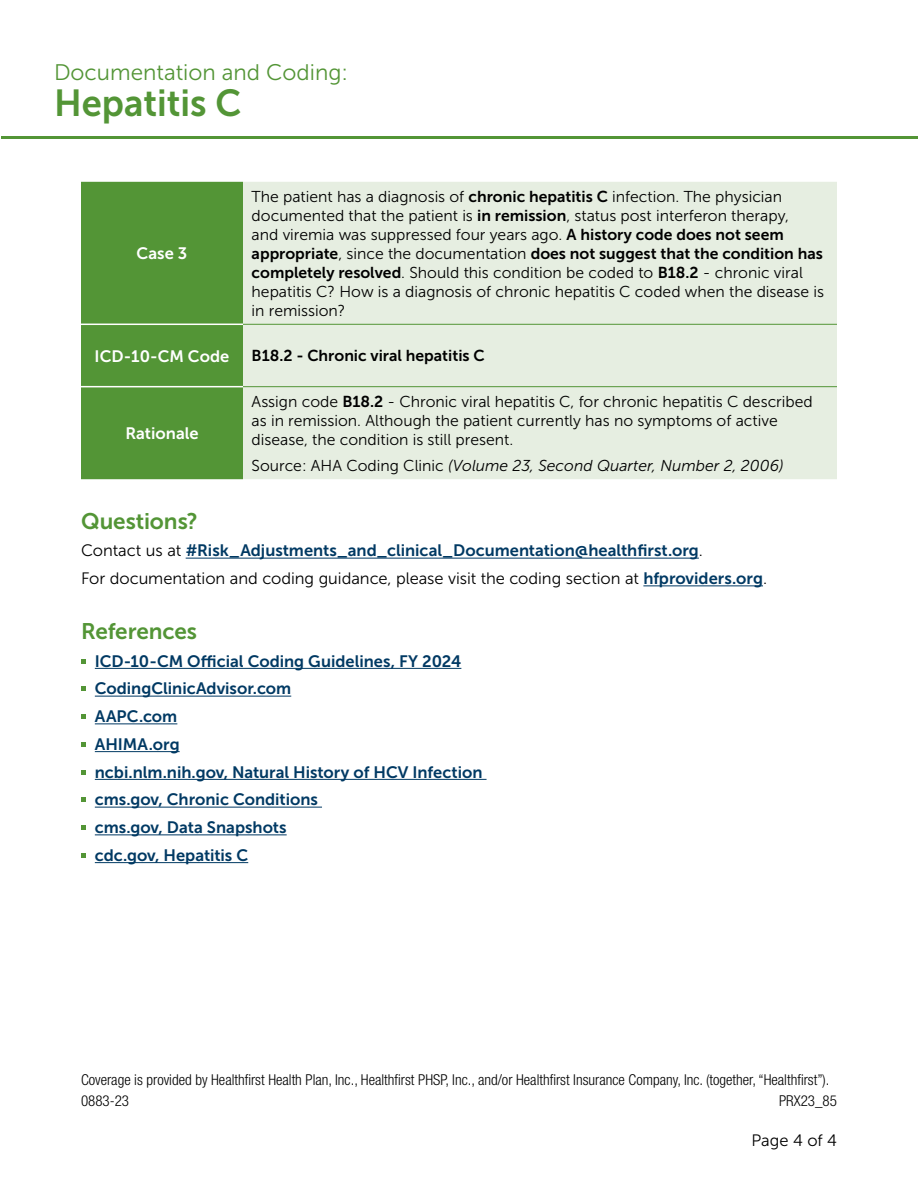
<style>
.page{position:relative;width:918px;height:1188px;background:#fff}
.page>*{position:absolute;margin:0;border:0;box-sizing:border-box;transform-origin:0 0}
.t1{font:37.5px "Museo Sans 700";color:#539536}
.t2{font:22.5px "Museo Sans 300";color:#539536}
.t3{font:22.5px "Museo Sans 700";letter-spacing:-.005em;color:#539536}
.t4{font:16.5px/27.8px "Museo Sans 700";color:#003963}
.t5{font:16.5px "Museo Sans 300";letter-spacing:-.005em;color:#000}
.t6{font:16.5px "Museo Sans 700";color:#fff}
.t7{font:15.75px/18.9px "Museo Sans 300";color:#000}
.t8{font:15.75px "Museo Sans 700";color:#000}
.t9{font:italic 15.75px "Museo Sans 300";color:#000}
.t10{font:300 condensed 15px "Helvetica Neue LT Std";color:#000}
.s1{font-family:"Museo Sans 700"}
.s2{font-family:"Museo Sans 300"}
.s3{font-style:normal}
.s4{font-family:"Museo Sans 300";color:#000}
.s5{font-family:"Museo Sans 700";color:#003963}
</style>
<div class="page">
<hr style="left:1px;top:136px;width:917px;height:3px;background:#539536">
<hr style="left:186px;top:558px;width:513px;height:1px;background:#003963">
<hr style="left:643px;top:585px;width:120px;height:1px;background:#003963">
<hr style="left:95px;top:668px;width:366px;height:1px;background:#003963">
<hr style="left:95px;top:696px;width:196px;height:1px;background:#003963">
<hr style="left:95px;top:723px;width:82px;height:1px;background:#003963">
<hr style="left:95px;top:751px;width:85px;height:1px;background:#003963">
<hr style="left:95px;top:779px;width:392px;height:1px;background:#003963">
<hr style="left:95px;top:807px;width:227px;height:1px;background:#003963">
<hr style="left:95px;top:834px;width:192px;height:1px;background:#003963">
<hr style="left:95px;top:862px;width:153px;height:1px;background:#003963">
<svg style="left:81px;top:659px;width:5px;height:5px"></svg>
<svg style="left:81px;top:687px;width:5px;height:4px"></svg>
<svg style="left:81px;top:714px;width:5px;height:5px"></svg>
<svg style="left:81px;top:742px;width:5px;height:5px"></svg>
<svg style="left:81px;top:770px;width:5px;height:5px"></svg>
<svg style="left:81px;top:798px;width:5px;height:4px"></svg>
<svg style="left:81px;top:825px;width:5px;height:5px"></svg>
<svg style="left:81px;top:853px;width:5px;height:5px"></svg>
<div style="left:81px;top:182px;width:162px;height:297px;background:#539536"></div>
<div style="left:243px;top:182px;width:594px;height:297px;background:#e6eee1"></div>
<hr style="left:81px;top:324px;width:162px;height:1px;background:#fff">
<hr style="left:81px;top:386px;width:162px;height:1px;background:#fff">
<hr style="left:243px;top:324px;width:594px;height:1px;background:#539536">
<hr style="left:243px;top:386px;width:594px;height:1px;background:#539536">
<h2 class="t2" style="left:54px;top:60px;width:296px">Documentation and Coding:</h2>
<h1 class="t1" style="left:54px;top:82px;width:189px">Hepatitis C</h1>
<p class="t6" style="left:137px;top:244px;width:52px">Case 3</p>
<p class="t7" style="left:252px;top:188px;width:539px">The patient has a diagnosis of <span class="s1">chronic hepatitis C</span> infection. The physician documented that the patient is <span class="s1">in remission</span>, status post interferon therapy, and viremia was suppressed four years ago. <span class="s1">A history code does not seem</span></p>
<p class="t8" style="left:252px;top:245px;width:573px">appropriate<span class="s2">, since the documentation</span> does not suggest that the condition has</p>
<p class="t7" style="left:252px;top:263px;width:574px"><span class="s1">completely resolved</span>. Should this condition be coded to <span class="s1">B18.2</span> - chronic viral hepatitis C? How is a diagnosis of chronic hepatitis C coded when the disease is in remission?</p>
<p class="t6" style="left:95px;top:347px;width:136px">ICD-10-CM Code</p>
<p class="t8" style="left:252px;top:347px;width:235px">B18.2 - Chronic viral hepatitis C</p>
<p class="t6" style="left:125px;top:424px;width:75px">Rationale</p>
<p class="t7" style="left:252px;top:392px;width:563px">Assign code <span class="s1">B18.2</span> - Chronic viral hepatitis C, for chronic hepatitis C described as in remission. Although the patient currently has no symptoms of active disease, the condition is still present.</p>
<p class="t9" style="left:252px;top:457px;width:534px"><span class="s3">Source: AHA Coding Clinic</span> (Volume 23, Second Quarter, Number 2, 2006)</p>
<h2 class="t3" style="left:81px;top:508px;width:118px">Questions?</h2>
<p class="t4" style="left:81px;top:537px;width:623px"><span class="s4">Contact us at</span> #Risk_Adjustments_and_clinical_Documentation@healthfirst.org<span class="s4">.</span></p>
<p class="t5" style="left:81px;top:570px;width:688px">For documentation and coding guidance, please visit the coding section at <span class="s5">hfproviders.org</span>.</p>
<h2 class="t3" style="left:81px;top:619px;width:118px">References</h2>
<p class="t4" style="left:95px;top:647px;width:389px">ICD-10-CM Official Coding Guidelines, FY 2024<br>CodingClinicAdvisor.com<br>AAPC.com<br>AHIMA.org<br>ncbi.nlm.nih.gov, Natural History of HCV Infection cms.gov, Chronic Conditions<br>cms.gov, Data Snapshots<br>cdc.gov, Hepatitis C</p>
<p class="t10" style="left:81px;top:1071px;width:750px">Coverage is provided by Healthfirst Health Plan, Inc., Healthfirst PHSP, Inc., and/or Healthfirst Insurance Company, Inc. (together, “Healthfirst”).</p>
<p class="t10" style="left:81px;top:1092px;width:50px">0883-23</p>
<p class="t10" style="left:779px;top:1092px;width:59px">PRX23_85</p>
<p class="t5" style="left:751px;top:1132px;width:87px">Page 4 of 4</p>
</div>
